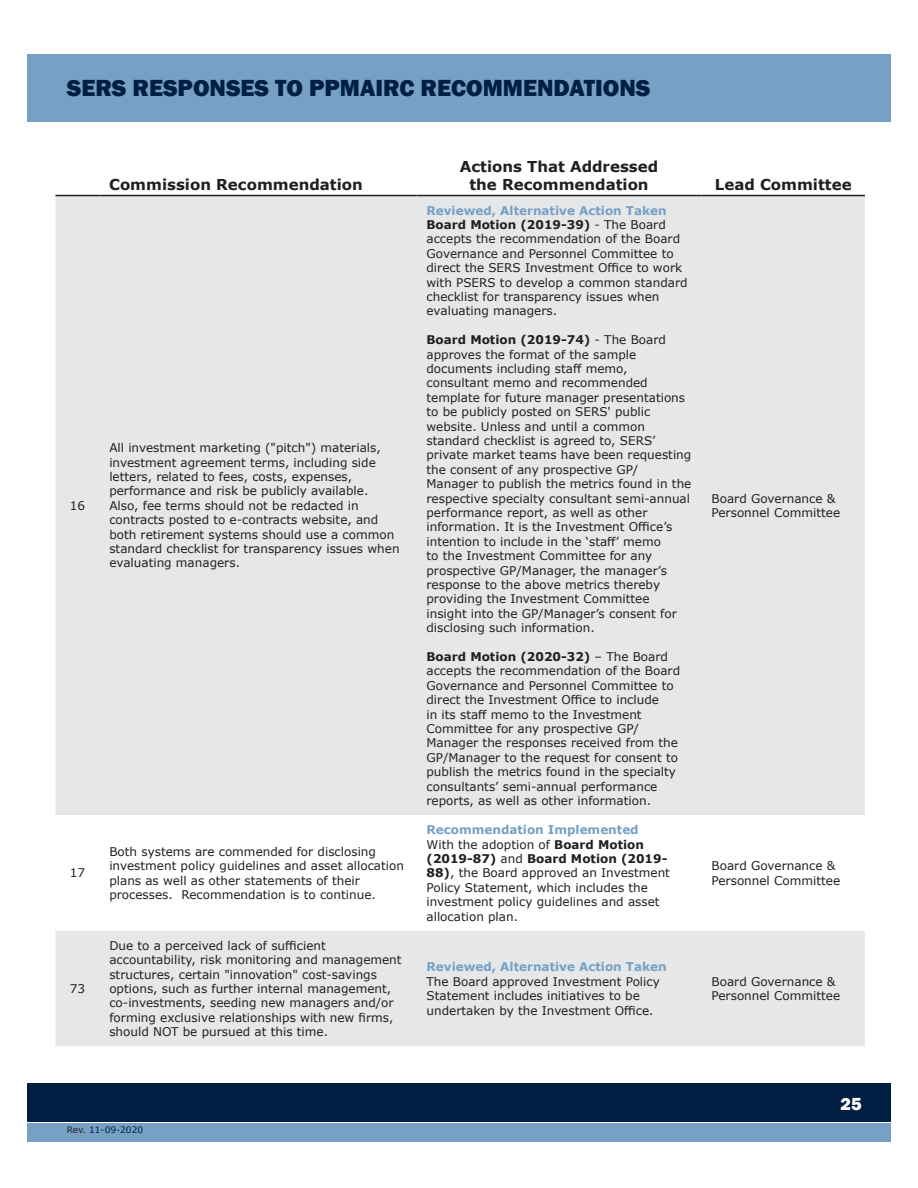
<style>
.page{position:relative;width:918px;height:1188px;background:#fff}
.page>*{position:absolute;margin:0;border:0;box-sizing:border-box;transform-origin:0 0}
.t1{font:800 24px "Franklin Gothic";color:#001e41}
.t2{font:800 18px "Franklin Gothic";color:#fff}
.t3{font:700 15px/18px "Verdana";color:#231f20;text-align:center}
.t4{font:12px/14.4px "Verdana";color:#231f20}
.t5{font:700 12px "Verdana";color:#76a0c4}
.t6{font:9px "Verdana";color:#001e41}
.s1{font-weight:700;color:#76a0c4}
.s2{font-weight:700}
.s3{color:#231f20}
</style>
<div class="page">
<div style="left:27px;top:1083px;width:864px;height:38px;background:#001e41"></div>
<div style="left:27px;top:1123px;width:864px;height:19px;background:#76a0c4"></div>
<div style="left:27px;top:54px;width:864px;height:68px;background:#76a0c4"></div>
<div style="left:56px;top:196px;width:809px;height:850px;background:#e6e7e9"></div>
<svg style="left:56px;top:815px;width:809px;height:116px"></svg>
<hr style="left:56px;top:195px;width:43px;height:1px;background:#231f20">
<hr style="left:99px;top:195px;width:318px;height:1px;background:#231f20">
<hr style="left:417px;top:195px;width:285px;height:1px;background:#231f20">
<hr style="left:702px;top:195px;width:163px;height:1px;background:#231f20">
<h1 class="t1" style="left:67px;top:73px;width:585px">SERS RESPONSES TO PPMAIRC RECOMMENDATIONS</h1>
<p class="t4" style="left:70px;top:498px;width:17px">16</p>
<p class="t4" style="left:70px;top:866px;width:17px">17</p>
<p class="t3" style="left:109px;top:175px;width:255px">Commission Recommendation</p>
<p class="t4" style="left:109px;top:441px;width:292px">All investment marketing ("pitch") materials, investment agreement terms, including side letters, related to fees, costs, expenses, performance and risk be publicly available.<br>Also, fee terms should not be redacted in contracts posted to e-contracts website, and both retirement systems should use a common standard checklist for transparency issues when evaluating managers.</p>
<p class="t4" style="left:109px;top:844px;width:296px">Both systems are commended for disclosing investment policy guidelines and asset allocation plans as well as other statements of their processes. Recommendation is to continue.</p>
<p class="t3" style="left:460px;top:157px;width:200px">Actions That Addressed the Recommendation</p>
<p class="t4" style="left:427px;top:203px;width:263px"><span class="s1">Reviewed, Alternative Action Taken </span><span class="s2">Board Motion (2019-39)</span> - The Board accepts the recommendation of the Board Governance and Personnel Committee to direct the SERS Investment Office to work with PSERS to develop a common standard checklist for transparency issues when evaluating managers.</p>
<p class="t4" style="left:427px;top:333px;width:266px"><span class="s2">Board Motion (2019-74)</span> - The Board approves the format of the sample documents including staff memo, consultant memo and recommended template for future manager presentations to be publicly posted on SERS' public website. Unless and until a common standard checklist is agreed to, SERS’ private market teams have been requesting the consent of any prospective GP/ Manager to publish the metrics found in the respective specialty consultant semi-annual performance report, as well as other information. It is the Investment Office’s intention to include in the ‘staff’ memo<br>to the Investment Committee for any prospective GP/Manager, the manager’s response to the above metrics thereby providing the Investment Committee insight into the GP/Manager’s consent for disclosing such information.</p>
<p class="t4" style="left:427px;top:649px;width:255px"><span class="s2">Board Motion (2020-32)</span> – The Board accepts the recommendation of the Board Governance and Personnel Committee to direct the Investment Office to include<br>in its staff memo to the Investment Committee for any prospective GP/ Manager the responses received from the GP/Manager to the request for consent to publish the metrics found in the specialty consultants’ semi-annual performance reports, as well as other information.</p>
<p class="t4" style="left:427px;top:823px;width:245px"><span class="s1">Recommendation Implemented<br></span>With the adoption of <span class="s2">Board Motion (2019-87)</span> and <span class="s2">Board Motion (2019-<br>88)</span>, the Board approved an Investment<br>Policy Statement, which includes the investment policy guidelines and asset allocation plan.</p>
<p class="t3" style="left:715px;top:175px;width:138px">Lead Committee</p>
<p class="t4" style="left:712px;top:491px;width:130px">Board Governance &amp;<br>Personnel Committee</p>
<p class="t4" style="left:712px;top:859px;width:130px">Board Governance &amp;<br>Personnel Committee</p>
<p class="t4" style="left:70px;top:981px;width:17px">73</p>
<p class="t4" style="left:109px;top:938px;width:294px">Due to a perceived lack of sufficient accountability, risk monitoring and management structures, certain "innovation" cost-savings options, such as further internal management, co-investments, seeding new managers and/or forming exclusive relationships with new firms, should NOT be pursued at this time.</p>
<p class="t6" style="left:67px;top:1124px;width:78px"><span class="s3">Rev.</span> 11-09-2020</p>
<p class="t5" style="left:427px;top:959px;width:242px">Reviewed, Alternative Action Taken</p>
<p class="t4" style="left:427px;top:974px;width:235px">The Board approved Investment Policy<br>Statement includes initiatives to be undertaken by the Investment Office.</p>
<p class="t4" style="left:712px;top:974px;width:130px">Board Governance &amp;<br>Personnel Committee</p>
<h2 class="t2" style="left:841px;top:1092px;width:23px">25</h2>
</div>
